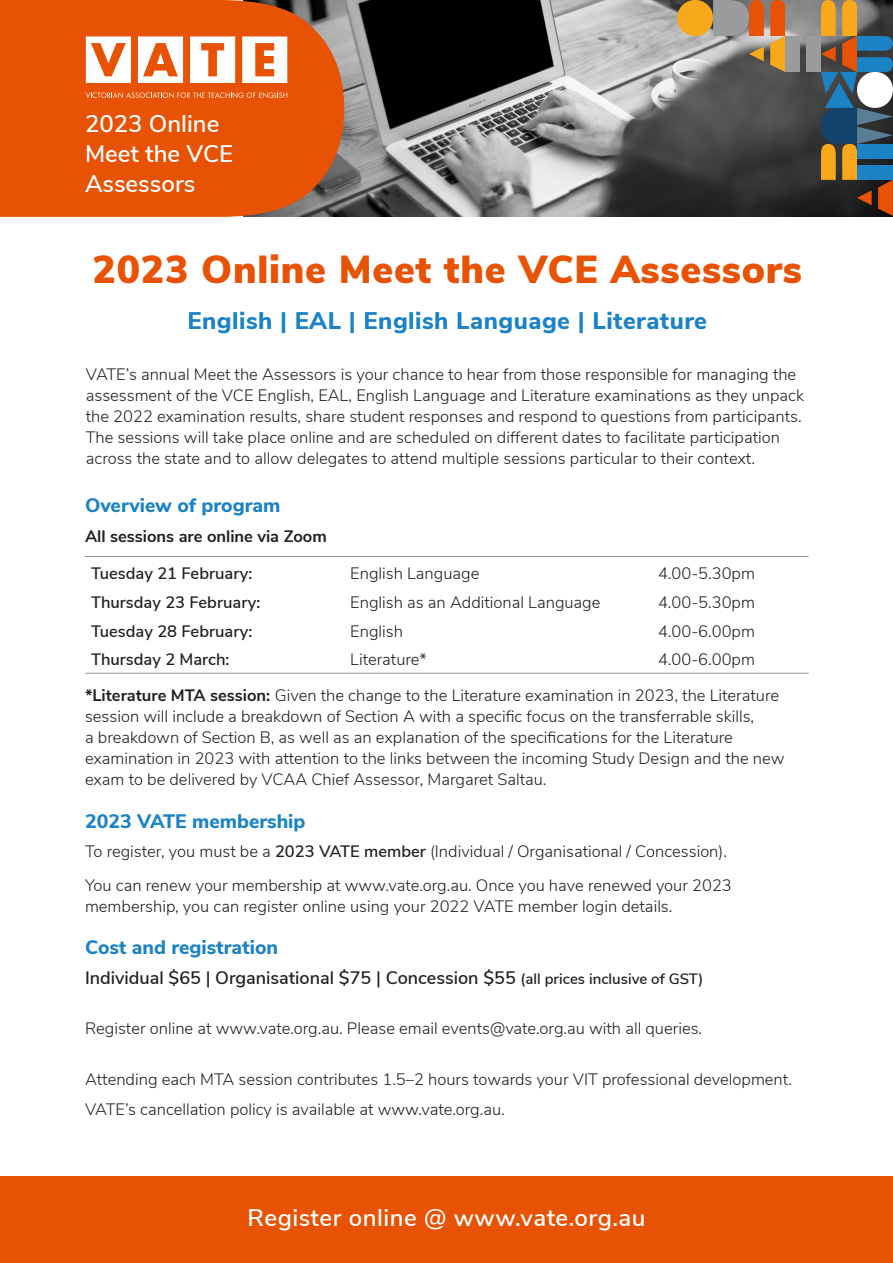
<style>
.page{position:relative;width:893px;height:1263px;background:#fff}
.page>*{position:absolute;margin:0;border:0;box-sizing:border-box;transform-origin:0 0}
._01___Heading__left{font:900 39px "Nunito Sans";letter-spacing:.02em;color:#e75204}
._01___Heading__centr{font:800 24px "Nunito Sans";letter-spacing:.02em;color:#1a82c5}
._02___Header_tag__le{font:600 24px "Nunito Sans";letter-spacing:.02em;color:#fff}
._02___Header_tag__le-2{font:600 24px/30px "Nunito Sans";color:#fff}
._04___Body_copy{font:800 19.5px "Nunito Sans";color:#1a82c5}
._04___Body_copy-2{font:600 18px "Nunito Sans";color:#231f20}
._04___Body_copy-3{font:300 16.5px/21px "Nunito Sans";color:#231f20}
._04___Body_copy-4{font:600 16.5px "Nunito Sans";color:#231f20}
._04___Body_copy-5{font:700 16.5px "Nunito Sans";color:#231f20}
.s1{font-weight:700}
.s2{font-weight:600}
.s3{font-size:15px}
</style>
<div class="page">
<img style="left:344px;top:0;width:549px;height:217px">
<svg style="left:0;top:0;width:344px;height:217px;background:#df540b"></svg>
<div style="left:785px;top:36px;width:15px;height:36px;background:#9a9b9c"></div>
<div style="left:806px;top:36px;width:15px;height:36px;background:#9a9b9c"></div>
<svg style="left:677px;top:0;width:87px;height:36px;background:#c08f54"></svg>
<svg style="left:749px;top:47px;width:15px;height:14px"></svg>
<svg style="left:770px;top:0;width:15px;height:72px"></svg>
<svg style="left:821px;top:0;width:72px;height:216px;background:#62665f"></svg>
<div style="left:0;top:1176px;width:893px;height:87px;background:#e75204"></div>
<svg style="left:86px;top:36px;width:45px;height:47px"></svg>
<svg style="left:138px;top:36px;width:45px;height:47px"></svg>
<svg style="left:190px;top:36px;width:45px;height:47px"></svg>
<svg style="left:242px;top:36px;width:45px;height:47px"></svg>
<svg style="left:86px;top:92px;width:201px;height:6px"></svg>
<hr style="left:85px;top:556px;width:259px;height:1px;background:#9a9b9c">
<hr style="left:344px;top:556px;width:308px;height:1px;background:#9a9b9c">
<hr style="left:652px;top:556px;width:157px;height:1px;background:#9a9b9c">
<hr style="left:85px;top:673px;width:259px;height:1px;background:#9a9b9c">
<hr style="left:344px;top:673px;width:308px;height:1px;background:#9a9b9c">
<hr style="left:652px;top:673px;width:157px;height:1px;background:#9a9b9c">
<p class="_02___Header_tag__le-2" style="left:85px;top:107px;width:150px">2023 Online<br>Meet the VCE<br>Assessors</p>
<p class="_01___Heading__left" style="left:93px;top:240px;width:711px">2023 Online Meet the VCE Assessors</p>
<p class="_01___Heading__centr" style="left:187px;top:303px;width:521px">English | EAL | English Language | Literature</p>
<p class="_04___Body_copy-3" style="left:86px;top:363px;width:720px">VATE’s annual Meet the Assessors is your chance to hear from those responsible for managing the assessment of the VCE English, EAL, English Language and Literature examinations as they unpack the 2022 examination results, share student responses and respond to questions from participants.<br>The sessions will take place online and are scheduled on different dates to facilitate participation across the state and to allow delegates to attend multiple sessions particular to their context.</p>
<p class="_04___Body_copy" style="left:85px;top:491px;width:197px">Overview of program</p>
<p class="_04___Body_copy-5" style="left:85px;top:524px;width:243px">All sessions are online via Zoom</p>
<p class="_04___Body_copy-4" style="left:91px;top:561px;width:163px">Tuesday 21 February:</p>
<p class="_04___Body_copy-3" style="left:350px;top:562px;width:131px">English Language</p>
<p class="_04___Body_copy-3" style="left:658px;top:562px;width:98px">4.00-5.30pm</p>
<p class="_04___Body_copy-4" style="left:91px;top:590px;width:171px">Thursday 23 February:</p>
<p class="_04___Body_copy-3" style="left:350px;top:591px;width:252px">English as an Additional Language</p>
<p class="_04___Body_copy-3" style="left:658px;top:591px;width:98px">4.00-5.30pm</p>
<p class="_04___Body_copy-4" style="left:91px;top:619px;width:163px">Tuesday 28 February:</p>
<p class="_04___Body_copy-3" style="left:350px;top:619px;width:54px">English</p>
<p class="_04___Body_copy-3" style="left:658px;top:619px;width:98px">4.00-6.00pm</p>
<p class="_04___Body_copy-4" style="left:91px;top:647px;width:140px">Thursday 2 March:</p>
<p class="_04___Body_copy-3" style="left:350px;top:648px;width:78px">Literature*</p>
<p class="_04___Body_copy-3" style="left:658px;top:648px;width:98px">4.00-6.00pm</p>
<p class="_04___Body_copy-3" style="left:85px;top:684px;width:701px"><span class="s1">*Literature MTA session:</span> Given the change to the Literature examination in 2023, the Literature session will include a breakdown of Section A with a specific focus on the transferrable skills,<br>a breakdown of Section B, as well as an explanation of the specifications for the Literature examination in 2023 with attention to the links between the incoming Study Design and the new exam to be delivered by VCAA Chief Assessor, Margaret Saltau.</p>
<p class="_04___Body_copy" style="left:85px;top:806px;width:222px">2023 VATE membership</p>
<p class="_04___Body_copy-3" style="left:85px;top:840px;width:644px">To register, you must be a <span class="s2">2023 VATE member</span> (Individual / Organisational / Concession).</p>
<p class="_04___Body_copy-3" style="left:85px;top:874px;width:648px">You can renew your membership at www.vate.org.au. Once you have renewed your 2023 membership, you can register online using your 2022 VATE member login details.</p>
<p class="_04___Body_copy" style="left:85px;top:933px;width:195px">Cost and registration</p>
<p class="_04___Body_copy-2" style="left:85px;top:964px;width:620px">Individual $65 | Organisational $75 | Concession $55 <span class="s3">(all prices inclusive of GST)</span></p>
<p class="_04___Body_copy-3" style="left:85px;top:1017px;width:619px">Register online at www.vate.org.au. Please email events@vate.org.au with all queries.</p>
<p class="_04___Body_copy-3" style="left:85px;top:1068px;width:708px">Attending each MTA session contributes 1.5–2 hours towards your VIT professional development.</p>
<p class="_04___Body_copy-3" style="left:85px;top:1097px;width:421px">VATE’s cancellation policy is available at www.vate.org.au.</p>
<h2 class="_02___Header_tag__le" style="left:247px;top:1200px;width:400px">Register online @ www.vate.org.au</h2>
</div>
